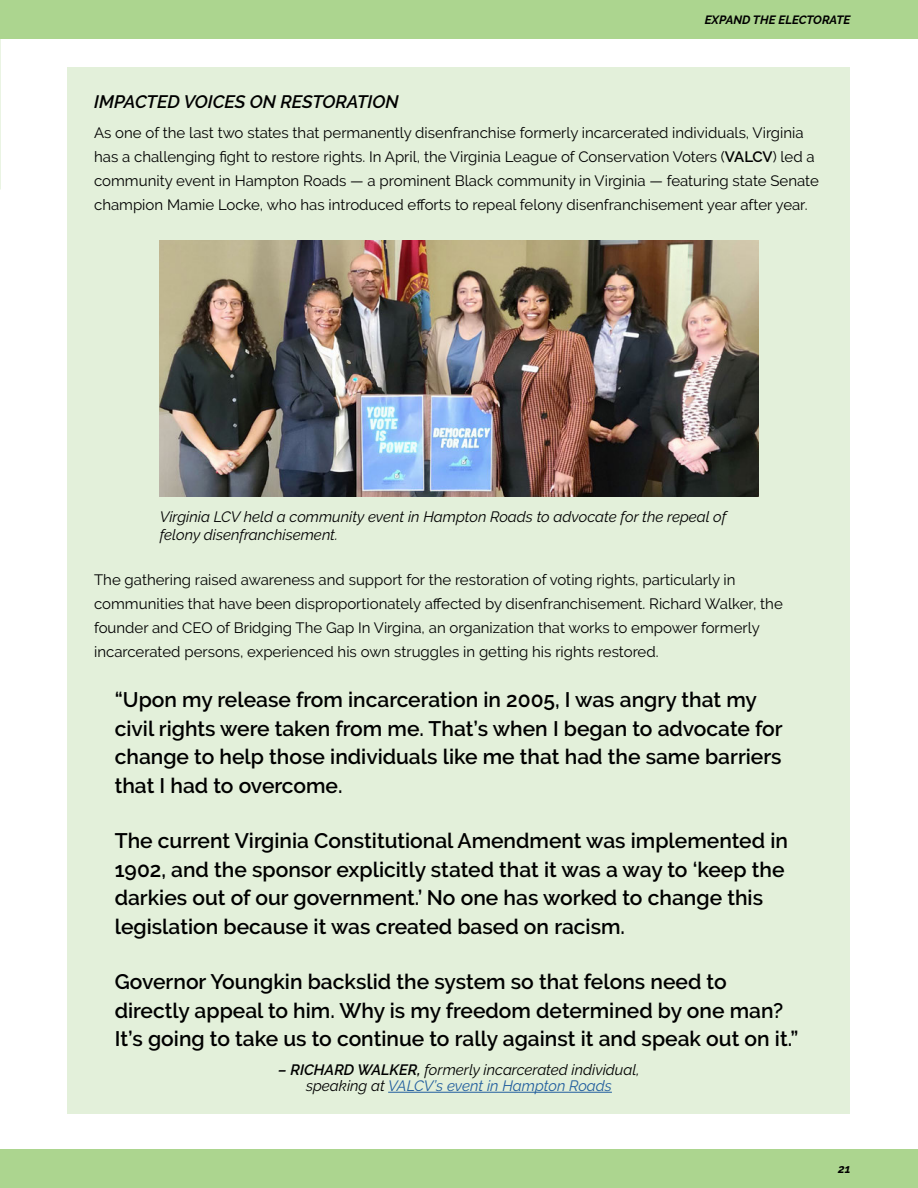
<style>
.page{position:relative;width:918px;height:1188px;background:#fff}
.page>*{position:absolute;margin:0;border:0;box-sizing:border-box;transform-origin:0 0}
.Pull_Quote{font:600 21px/28.5px "Raleway";color:#000}
.t1{font:italic 600 18px "Raleway";color:#000}
.t2{font:15px/24px "Raleway";color:#000}
.t3{font:italic 15px/18px "Raleway";color:#000}
.t4{font:italic 15px "Raleway";color:#215e9e}
.Letter_Header{font:italic 700 12px "Raleway";color:#000}
.s1{font-weight:600}
.s2{color:#000}
</style>
<div class="page">
<div style="left:68px;top:68px;width:782px;height:1046px;background:#e3f0da"></div>
<hr style="left:388px;top:1092px;width:224px;height:1px;background:#215e9e">
<div style="left:0;top:0;width:918px;height:38px;background:#acd58f"></div>
<div style="left:0;top:1150px;width:918px;height:38px;background:#acd58f"></div>
<img style="left:160px;top:241px;width:598px;height:255px">
<p class="Letter_Header" style="left:705px;top:12px;width:147px">EXPAND THE ELECTORATE</p>
<p class="t1" style="left:94px;top:92px;width:306px">IMPACTED VOICES ON RESTORATION</p>
<p class="t2" style="left:94px;top:121px;width:726px">As one of the last two states that permanently disenfranchise formerly incarcerated individuals, Virginia has a challenging fight to restore rights. In April, the Virginia League of Conservation Voters (<span class="s1">VALCV</span>) led a community event in Hampton Roads — a prominent Black community in Virginia — featuring state Senate champion Mamie Locke, who has introduced efforts to repeal felony disenfranchisement year after year.</p>
<p class="t3" style="left:160px;top:508px;width:568px">Virginia LCV held a community event in Hampton Roads to advocate for the repeal of felony disenfranchisement.</p>
<p class="t2" style="left:94px;top:568px;width:690px">The gathering raised awareness and support for the restoration of voting rights, particularly in communities that have been disproportionately affected by disenfranchisement. Richard Walker, the founder and CEO of Bridging The Gap In Virgina, an organization that works to empower formerly incarcerated persons, experienced his own struggles in getting his rights restored.</p>
<p class="Pull_Quote" style="left:115px;top:686px;width:669px">“Upon my release from incarceration in 2005, I was angry that my civil rights were taken from me. That’s when I began to advocate for change to help those individuals like me that had the same barriers that I had to overcome.</p>
<p class="Pull_Quote" style="left:115px;top:827px;width:675px">The current Virginia Constitutional Amendment was implemented in 1902, and the sponsor explicitly stated that it was a way to ‘keep the darkies out of our government.’ No one has worked to change this legislation because it was created based on racism.</p>
<p class="Pull_Quote" style="left:115px;top:968px;width:685px">Governor Youngkin backslid the system so that felons need to directly appeal to him. Why is my freedom determined by one man?<br>It’s going to take us to continue to rally against it and speak out on it.”</p>
<p class="t3" style="left:278px;top:1060px;width:363px"><span class="s1">– RICHARD WALKER,</span> formerly incarcerated individual,</p>
<p class="t4" style="left:306px;top:1077px;width:307px"><span class="s2">speaking at</span> VALCV’s event in Hampton Roads</p>
<p class="Letter_Header" style="left:838px;top:1162px;width:14px">21</p>
</div>
